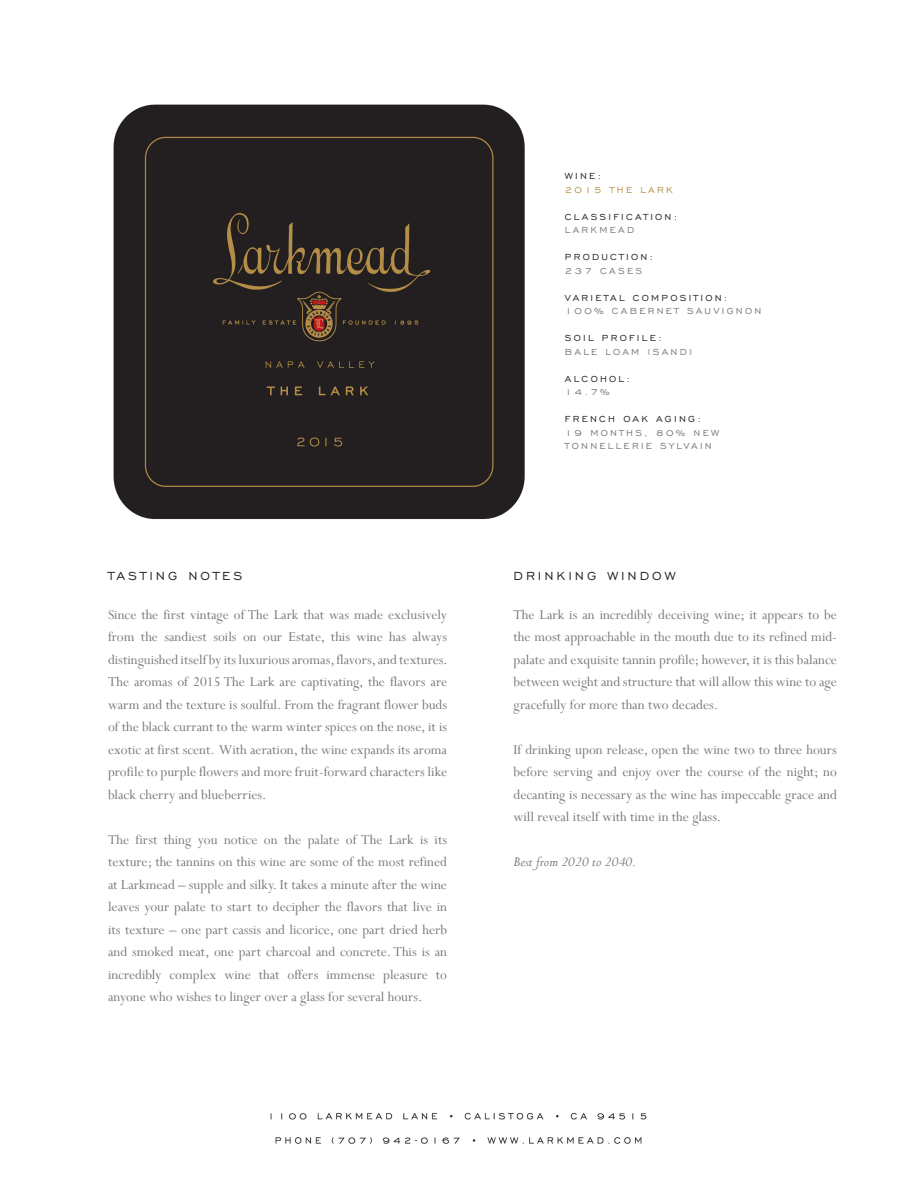
<style>
.page{position:relative;width:918px;height:1188px;background:#fff}
.page>*{position:absolute;margin:0;border:0;box-sizing:border-box;transform-origin:0 0}
.t1{font:15px/22.5px "Perpetua";color:#76787b;text-align:justify}
.t2{font:15px "Engravers Gothic BT";letter-spacing:.2em;color:#231f20}
.t3{font:italic 15px "Perpetua";color:#76787b}
.t4{font:11.25px "Engravers Gothic BT";letter-spacing:.2em;color:#76787b}
.t5{font:11.25px "Engravers Gothic BT";letter-spacing:.2em;color:#231f20}
.t6{font:11.25px "Engravers Gothic BT";letter-spacing:.2em;color:#b68d47}
</style>
<div class="page">
<img style="left:270px;top:1112px;width:377px;height:32px">
<div style="left:113px;top:104px;width:412px;height:415px;background:#231f20"></div>
<p class="t2" style="left:108px;top:568px;width:136px">TASTING NOTES</p>
<p class="t1" style="left:108px;top:603px;width:341px">Since the first vintage of The Lark that was made exclusively from the sandiest soils on our Estate, this wine has always distinguished itself by its luxurious aromas, flavors, and textures.<br>The aromas of 2015 The Lark are captivating, the flavors are warm and the texture is soulful. From the fragrant flower buds of the black currant to the warm winter spices on the nose, it is exotic at first scent. With aeration, the wine expands its aroma profile to purple flowers and more fruit-forward characters like black cherry and blueberries.</p>
<p class="t1" style="left:108px;top:828px;width:341px">The first thing you notice on the palate of The Lark is its texture; the tannins on this wine are some of the most refined at Larkmead – supple and silky. It takes a minute after the wine leaves your palate to start to decipher the flavors that live in its texture – one part cassis and licorice, one part dried herb and smoked meat, one part charcoal and concrete. This is an incredibly complex wine that offers immense pleasure to anyone who wishes to linger over a glass for several hours.</p>
<p class="t5" style="left:565px;top:170px;width:38px">WINE:</p>
<p class="t6" style="left:565px;top:184px;width:109px">2015 THE LARK</p>
<p class="t5" style="left:565px;top:211px;width:114px">CLASSIFICATION:</p>
<p class="t4" style="left:565px;top:224px;width:71px">LARKMEAD</p>
<p class="t5" style="left:565px;top:251px;width:90px">PRODUCTION:</p>
<p class="t4" style="left:565px;top:265px;width:79px">237 CASES</p>
<p class="t5" style="left:565px;top:292px;width:164px">VARIETAL COMPOSITION:</p>
<p class="t4" style="left:565px;top:305px;width:198px">100% CABERNET SAUVIGNON</p>
<p class="t5" style="left:565px;top:332px;width:98px">SOIL PROFILE:</p>
<p class="t4" style="left:565px;top:346px;width:129px">BALE LOAM (SAND)</p>
<p class="t5" style="left:565px;top:373px;width:67px">ALCOHOL:</p>
<p class="t4" style="left:565px;top:386px;width:46px">14.7%</p>
<p class="t5" style="left:565px;top:413px;width:138px">FRENCH OAK AGING:</p>
<p class="t4" style="left:565px;top:427px;width:156px">19 MONTHS, 80% NEW</p>
<p class="t4" style="left:565px;top:440px;width:148px">TONNELLERIE SYLVAIN</p>
<p class="t2" style="left:514px;top:568px;width:164px">DRINKING WINDOW</p>
<p class="t1" style="left:514px;top:603px;width:325px">The Lark is an incredibly deceiving wine; it appears to be the most approachable in the mouth due to its refined mid&shy;palate and exquisite tannin profile; however, it is this balance between weight and structure that will allow this wine to age gracefully for more than two decades.</p>
<p class="t1" style="left:514px;top:738px;width:325px">If drinking upon release, open the wine two to three hours before serving and enjoy over the course of the night; no decanting is necessary as the wine has impeccable grace and will reveal itself with time in the glass.</p>
<p class="t3" style="left:514px;top:853px;width:124px">Best from 2020 to 2040.</p>
</div>
